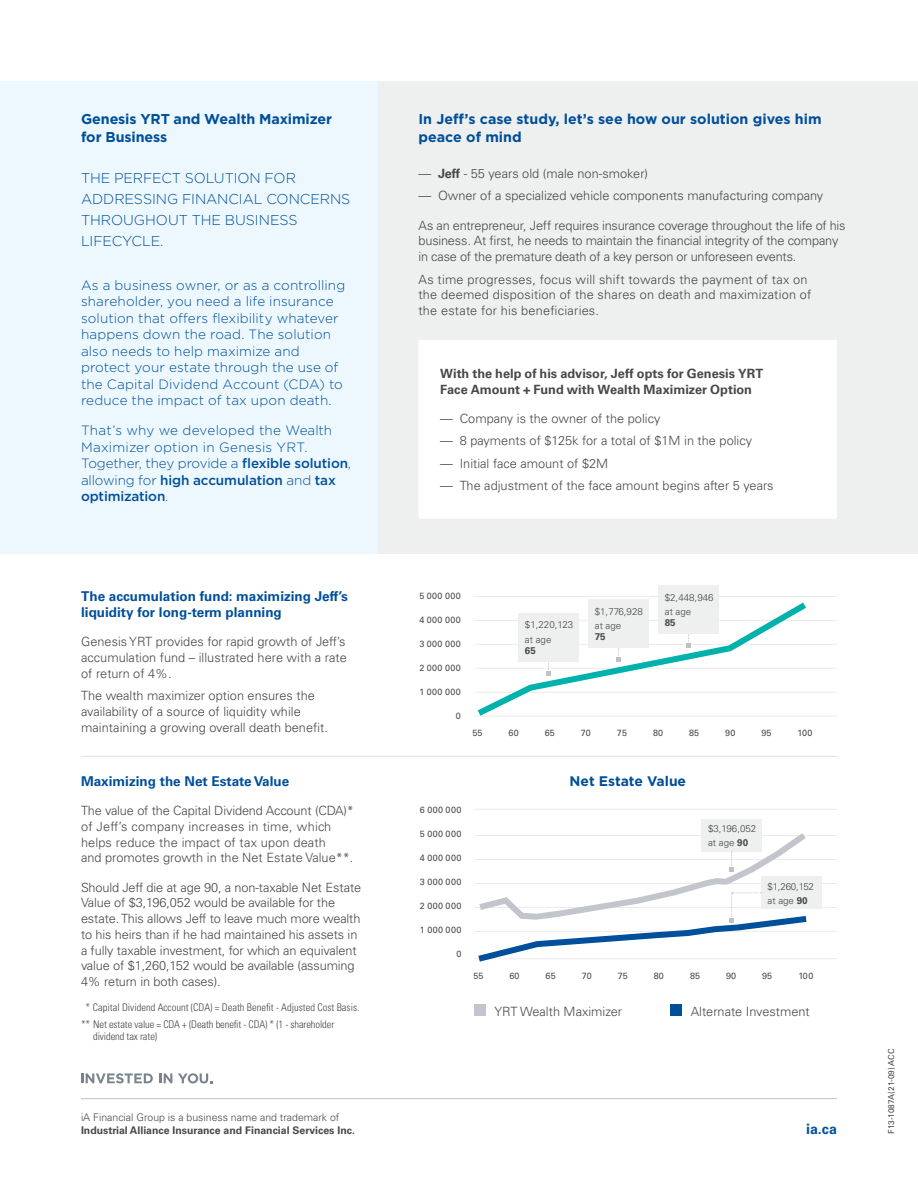
<style>
.page{position:relative;width:918px;height:1188px;background:#fff}
.page>*{position:absolute;margin:0;border:0;box-sizing:border-box;transform-origin:0 0}
.t1{font:700 14.25px/18px "Gotham";color:#004f9a}
.t2{font:300 14.25px/21px "Gotham";letter-spacing:-.005em;color:#004f9a}
.t3{font:700 14.25px "Univers";color:#004f9a}
.t4{font:700 13.8px "Gotham";color:#004f9a}
.t5{font:300 13.5px/16.5px "Gotham";letter-spacing:.01em;color:#004f9a}
.t6{font:700 13.5px/15.8px "Univers";color:#004f9a}
.t7{font:300 12.75px/15.8px "Univers";color:#474847}
.t8{font:700 12.75px/15.8px "Univers";color:#474847}
.t9{font:300 condensed 10.5px/12px "Univers";letter-spacing:-.01em;color:#474847}
.t10{font:700 10.5px "Univers";color:#474847}
.t11{font:300 10.5px "Univers";color:#474847}
.t12{font:300 9.75px/11.2px "Univers";color:#474847}
.t13{font:9px "Univers";letter-spacing:.04em;color:#474847}
.t14{font:8.25px "Univers";color:#474847}
.s1{font-weight:500}
.s2{font-weight:700}
.s3{color:#fff}
</style>
<div class="page">
<svg style="left:81px;top:1073px;width:72px;height:10px"></svg>
<svg style="left:159px;top:1073px;width:13px;height:10px"></svg>
<svg style="left:178px;top:1073px;width:34px;height:10px"></svg>
<hr style="left:81px;top:1098px;width:756px;height:1px;background:#c0c1c2">
<div style="left:0;top:81px;width:378px;height:473px;background:#ecf7fe"></div>
<div style="left:378px;top:81px;width:540px;height:473px;background:#eeefef"></div>
<hr style="left:474px;top:596px;width:363px;height:1px;background:#eaebeb">
<hr style="left:474px;top:620px;width:363px;height:1px;background:#eaebeb">
<hr style="left:474px;top:644px;width:363px;height:1px;background:#eaebeb">
<hr style="left:474px;top:668px;width:363px;height:1px;background:#eaebeb">
<hr style="left:474px;top:692px;width:363px;height:1px;background:#eaebeb">
<hr style="left:474px;top:716px;width:363px;height:1px;background:#eaebeb">
<div style="left:419px;top:341px;width:417px;height:177px;background:#fff"></div>
<div style="left:418px;top:340px;width:419px;height:179px;border:2px solid #fff"></div>
<svg style="left:477px;top:599px;width:329px;height:117px"></svg>
<div style="left:658px;top:585px;width:61px;height:49px;background:#eeefef"></div>
<hr style="left:81px;top:756px;width:756px;height:1px;background:#dfe0e0">
<hr style="left:475px;top:835px;width:362px;height:1px;background:#eaebeb">
<hr style="left:475px;top:809px;width:362px;height:1px;background:#eaebeb">
<hr style="left:475px;top:859px;width:362px;height:1px;background:#eaebeb">
<hr style="left:475px;top:883px;width:362px;height:1px;background:#eaebeb">
<hr style="left:475px;top:907px;width:362px;height:1px;background:#eaebeb">
<hr style="left:475px;top:931px;width:362px;height:1px;background:#eaebeb">
<hr style="left:475px;top:958px;width:362px;height:1px;background:#eaebeb">
<div style="left:761px;top:876px;width:60px;height:33px;background:#eeefef"></div>
<div style="left:701px;top:819px;width:61px;height:33px;background:#eeefef"></div>
<div style="left:474px;top:1004px;width:12px;height:12px;background:#c2c6cc"></div>
<div style="left:670px;top:1004px;width:12px;height:12px;background:#004f9a"></div>
<svg style="left:478px;top:833px;width:329px;height:129px"></svg>
<h2 class="t1" style="left:81px;top:110px;width:253px">Genesis YRT and Wealth Maximizer for Business</h2>
<p class="t2" style="left:81px;top:167px;width:271px">THE PERFECT SOLUTION FOR<br>ADDRESSING FINANCIAL CONCERNS<br>THROUGHOUT THE BUSINESS<br>LIFECYCLE.</p>
<p class="t5" style="left:81px;top:276px;width:266px">As a business owner, or as a controlling shareholder, you need a life insurance solution that offers flexibility whatever happens down the road. The solution also needs to help maximize and protect your estate through the use of the Capital Dividend Account (CDA) to reduce the impact of tax upon death.</p>
<p class="t5" style="left:81px;top:422px;width:271px">That’s why we developed the Wealth Maximizer option in Genesis YRT.<br>Together, they provide a <span class="s1">flexible solution</span>, allowing for <span class="s1">high accumulation</span> and <span class="s1">tax optimization</span>.</p>
<h3 class="t6" style="left:81px;top:589px;width:268px">The accumulation fund: maximizing Jeff’s liquidity for long-term planning</h3>
<p class="t7" style="left:81px;top:634px;width:267px;text-align:justify">Genesis YRT provides for rapid growth of Jeff’s accumulation fund – illustrated here with a rate of return of 4%.</p>
<p class="t7" style="left:81px;top:688px;width:248px">The wealth maximizer option ensures the availability of a source of liquidity while maintaining a growing overall death benefit.</p>
<h3 class="t6" style="left:81px;top:773px;width:210px">Maximizing the Net Estate Value</h3>
<p class="t7" style="left:81px;top:803px;width:275px">The value of the Capital Dividend Account (CDA)* of Jeff’s company increases in time, which helps reduce the impact of tax upon death<br>and promotes growth in the Net Estate Value**.</p>
<p class="t7" style="left:81px;top:879px;width:282px">Should Jeff die at age 90, a non-taxable Net Estate Value of $3,196,052 would be available for the estate. This allows Jeff to leave much more wealth to his heirs than if he had maintained his assets in a fully taxable investment, for which an equivalent value of $1,260,152 would be available (assuming 4% return in both cases).</p>
<p class="t9" style="left:86px;top:1001px;width:275px">* Capital Dividend Account (CDA) = Death Benefit - Adjusted Cost Basis.</p>
<p class="t9" style="left:93px;top:1018px;width:243px;text-indent:-12px">** Net estate value = CDA + (Death benefit - CDA) * (1 - shareholder dividend tax rate)</p>
<h2 class="t1" style="left:418px;top:110px;width:405px">In Jeff’s case study, let’s see how our solution gives him peace of mind</h2>
<p class="t7" style="left:418px;top:166px;width:231px">— <span class="s2">Jeff</span> - 55 years old (male non-smoker)</p>
<p class="t7" style="left:418px;top:188px;width:406px">— Owner of a specialized vehicle components manufacturing company</p>
<p class="t7" style="left:418px;top:217px;width:429px">As an entrepreneur, Jeff requires insurance coverage throughout the life of his business. At first, he needs to maintain the financial integrity of the company in case of the premature death of a key person or unforeseen events.</p>
<p class="t7" style="left:418px;top:271px;width:394px">As time progresses, focus will shift towards the payment of tax on the deemed disposition of the shares on death and maximization of the estate for his beneficiaries.</p>
<p class="t8" style="left:440px;top:366px;width:324px">With the help of his advisor, Jeff opts for Genesis YRT<br>Face Amount + Fund with Wealth Maximizer Option<span class="s3">:</span></p>
<p class="t7" style="left:440px;top:411px;width:222px">— Company is the owner of the policy</p>
<p class="t7" style="left:440px;top:433px;width:313px">— 8 payments of $125k for a total of $1M in the policy</p>
<p class="t7" style="left:440px;top:456px;width:170px">— Initial face amount of $2M</p>
<p class="t7" style="left:440px;top:478px;width:335px">— The adjustment of the face amount begins after 5 years</p>
<p class="t13" style="left:419px;top:590px;width:43px">5 000 000</p>
<p class="t13" style="left:419px;top:614px;width:43px">4 000 000</p>
<p class="t13" style="left:419px;top:638px;width:43px">3 000 000</p>
<p class="t13" style="left:419px;top:662px;width:43px">2 000 000</p>
<p class="t13" style="left:419px;top:686px;width:43px">1 000 000</p>
<p class="t13" style="left:456px;top:710px;width:7px">0</p>
<p class="t12" style="left:525px;top:619px;width:50px">$1,220,123</p>
<p class="t12" style="left:525px;top:634px;width:28px">at age<br><span class="s2">65</span></p>
<p class="t12" style="left:595px;top:606px;width:50px">$1,776,928</p>
<p class="t12" style="left:595px;top:620px;width:28px">at age<br><span class="s2">75</span></p>
<p class="t12" style="left:665px;top:592px;width:50px">$2,448,946</p>
<p class="t12" style="left:665px;top:606px;width:28px">at age<br><span class="s2">85</span></p>
<p class="t13" style="left:473px;top:727px;width:12px">55</p>
<p class="t13" style="left:509px;top:727px;width:12px">60</p>
<p class="t13" style="left:545px;top:727px;width:12px">65</p>
<p class="t13" style="left:581px;top:727px;width:12px">70</p>
<p class="t13" style="left:617px;top:727px;width:12px">75</p>
<p class="t13" style="left:653px;top:727px;width:12px">80</p>
<p class="t13" style="left:689px;top:727px;width:12px">85</p>
<p class="t13" style="left:725px;top:727px;width:12px">90</p>
<p class="t13" style="left:761px;top:727px;width:12px">95</p>
<p class="t13" style="left:797px;top:727px;width:17px">100</p>
<p class="t13" style="left:420px;top:804px;width:43px">6 000 000</p>
<p class="t13" style="left:420px;top:828px;width:43px">5 000 000</p>
<p class="t13" style="left:420px;top:852px;width:43px">4 000 000</p>
<p class="t13" style="left:420px;top:876px;width:43px">3 000 000</p>
<p class="t13" style="left:420px;top:900px;width:43px">2 000 000</p>
<p class="t13" style="left:420px;top:924px;width:43px">1 000 000</p>
<p class="t13" style="left:456px;top:948px;width:7px">0</p>
<h3 class="t4" style="left:570px;top:772px;width:118px">Net Estate Value</h3>
<p class="t12" style="left:708px;top:823px;width:50px">$3,196,052</p>
<p class="t12" style="left:708px;top:837px;width:42px">at age <span class="s2">90</span></p>
<p class="t12" style="left:768px;top:881px;width:48px">$1,260,152</p>
<p class="t12" style="left:768px;top:895px;width:42px">at age <span class="s2">90</span></p>
<p class="t13" style="left:473px;top:971px;width:12px">55</p>
<p class="t13" style="left:509px;top:971px;width:12px">60</p>
<p class="t13" style="left:546px;top:971px;width:12px">65</p>
<p class="t13" style="left:582px;top:971px;width:12px">70</p>
<p class="t13" style="left:618px;top:971px;width:12px">75</p>
<p class="t13" style="left:654px;top:971px;width:12px">80</p>
<p class="t13" style="left:690px;top:971px;width:12px">85</p>
<p class="t13" style="left:726px;top:971px;width:12px">90</p>
<p class="t13" style="left:762px;top:971px;width:12px">95</p>
<p class="t13" style="left:798px;top:971px;width:17px">100</p>
<p class="t7" style="left:495px;top:1004px;width:129px">YRT Wealth Maximizer</p>
<p class="t7" style="left:691px;top:1004px;width:121px">Alternate Investment</p>
<p class="t11" style="left:81px;top:1111px;width:260px">iA Financial Group is a business name and trademark of</p>
<p class="t10" style="left:81px;top:1124px;width:275px">Industrial Alliance Insurance and Financial Services Inc.</p>
<p class="t3" style="left:806px;top:1121px;width:32px">ia.ca</p>
<p class="t14" style="left:886px;top:1134px;width:87px;rotate:-90deg">F13-1087A(21-09) ACC</p>
</div>
